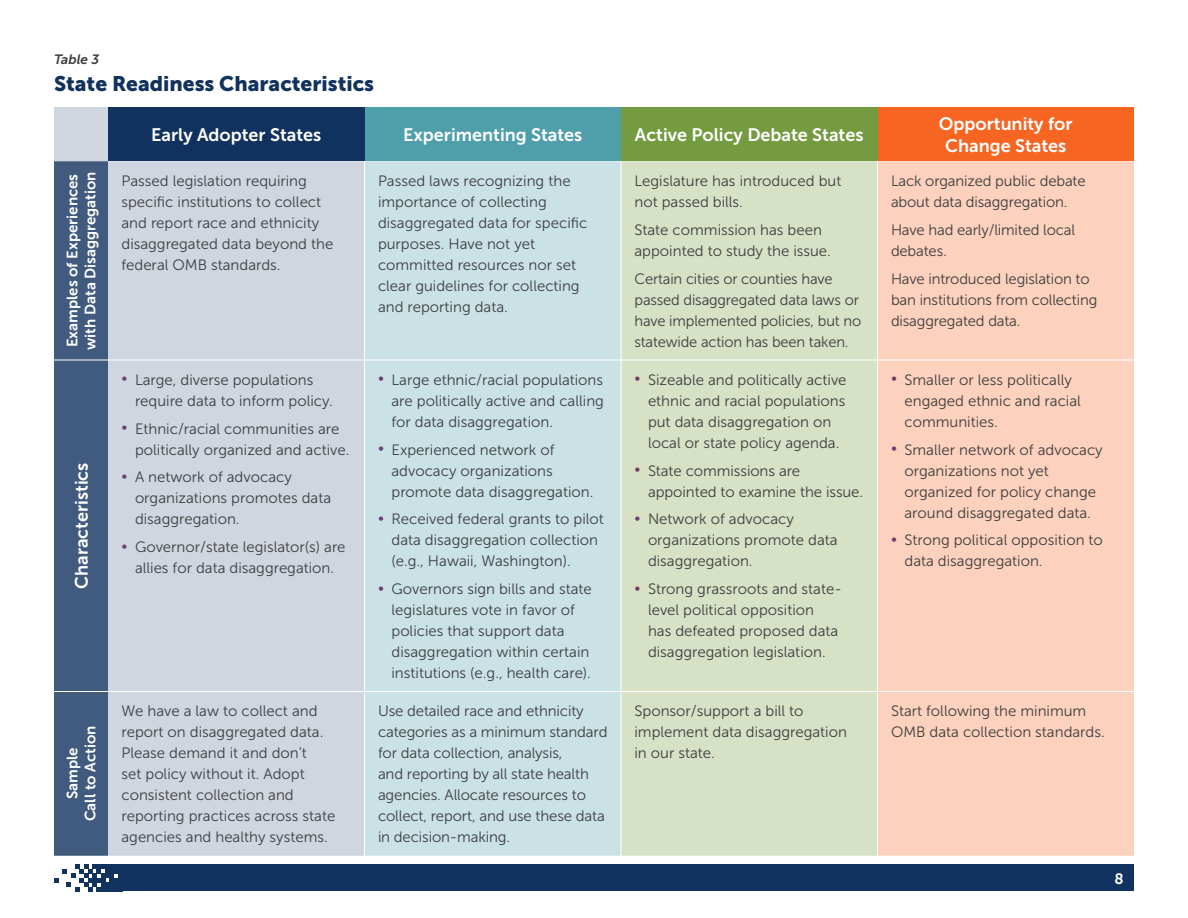
<style>
.page{position:relative;width:1188px;height:918px;background:#fff}
.page>*{position:absolute;margin:0;border:0;box-sizing:border-box;transform-origin:0 0}
.Sidebar_Title{font:21px "Museo Sans 900";color:#11325e}
.Box_Title{font:18px/22.5px "Museo Sans 700";color:#fff;text-align:center}
.Sidebar_Copy{font:15px/21px "Museo Sans 300";color:#3e3e3f}
.Box_Title-2{font:15px/18px "Museo Sans 700";color:#fff}
.t1{font:italic 13.5px "Museo Sans 700";color:#3e3e3f}
.s1{color:#6d3d71}
</style>
<div class="page">
<div style="left:122px;top:864px;width:1012px;height:27px;background:#11325e"></div>
<svg style="left:54px;top:864px;width:68px;height:27px"></svg>
<div style="left:878px;top:107px;width:256px;height:54px;background:#f66522"></div>
<div style="left:364px;top:107px;width:257px;height:54px;background:#4f9fab"></div>
<div style="left:108px;top:107px;width:256px;height:54px;background:#11325e"></div>
<div style="left:621px;top:107px;width:257px;height:54px;background:#759b41"></div>
<div style="left:54px;top:161px;width:54px;height:695px;background:#415b7e"></div>
<div style="left:108px;top:161px;width:256px;height:695px;background:#cfd6df"></div>
<div style="left:365px;top:161px;width:256px;height:695px;background:#cae2e6"></div>
<div style="left:622px;top:161px;width:255px;height:695px;background:#d6e1c6"></div>
<div style="left:878px;top:161px;width:256px;height:695px;background:#fcd1bd"></div>
<hr style="left:54px;top:360px;width:54px;height:1px;background:#fff">
<hr style="left:108px;top:360px;width:256px;height:1px;background:#fff">
<hr style="left:364px;top:360px;width:257px;height:1px;background:#fff">
<hr style="left:621px;top:360px;width:257px;height:1px;background:#fff">
<hr style="left:878px;top:360px;width:256px;height:1px;background:#fff">
<hr style="left:54px;top:691px;width:54px;height:1px;background:#fff">
<hr style="left:108px;top:691px;width:256px;height:1px;background:#fff">
<hr style="left:364px;top:691px;width:257px;height:1px;background:#fff">
<hr style="left:621px;top:691px;width:257px;height:1px;background:#fff">
<hr style="left:878px;top:691px;width:256px;height:1px;background:#fff">
<div style="left:54px;top:107px;width:54px;height:54px;background:#cfd6df"></div>
<p class="t1" style="left:54px;top:52px;width:47px">Table 3</p>
<p class="Sidebar_Title" style="left:54px;top:72px;width:322px">State Readiness Characteristics</p>
<p class="Box_Title" style="left:151px;top:124px;width:172px">Early Adopter States</p>
<p class="Box_Title" style="left:403px;top:124px;width:181px">Experimenting States</p>
<p class="Box_Title" style="left:635px;top:124px;width:230px">Active Policy Debate States</p>
<p class="Box_Title-2" style="left:63px;top:350px;width:180px;rotate:-90deg">Examples of Experiences with Data Disaggregation</p>
<p class="Sidebar_Copy" style="left:122px;top:170px;width:213px">Passed legislation requiring specific institutions to collect and report race and ethnicity disaggregated data beyond the federal OMB standards.</p>
<p class="Sidebar_Copy" style="left:378px;top:170px;width:211px">Passed laws recognizing the importance of collecting disaggregated data for specific purposes. Have not yet committed resources nor set clear guidelines for collecting and reporting data.</p>
<p class="Sidebar_Copy" style="left:634px;top:170px;width:208px">Legislature has introduced but not passed bills.</p>
<p class="Sidebar_Copy" style="left:634px;top:219px;width:198px">State commission has been appointed to study the issue.</p>
<p class="Sidebar_Copy" style="left:634px;top:268px;width:228px">Certain cities or counties have passed disaggregated data laws or have implemented policies, but no statewide action has been taken.</p>
<p class="Box_Title" style="left:70px;top:589px;width:128px;rotate:-90deg">Characteristics</p>
<p class="Sidebar_Copy" style="left:135px;top:369px;width:200px;text-indent:-14px"><span class="s1">•</span> Large, diverse populations require data to inform policy.</p>
<p class="Sidebar_Copy" style="left:135px;top:418px;width:216px;text-indent:-14px"><span class="s1">•</span> Ethnic/racial communities are politically organized and active.</p>
<p class="Sidebar_Copy" style="left:135px;top:467px;width:198px;text-indent:-14px"><span class="s1">•</span> A network of advocacy organizations promotes data disaggregation.</p>
<p class="Sidebar_Copy" style="left:122px;top:536px;width:226px;text-align:center"><span class="s1">•</span> Governor/state legislator(s) are allies for data disaggregation.</p>
<p class="Sidebar_Copy" style="left:392px;top:369px;width:214px;text-align:justify;text-indent:-14px"><span class="s1">•</span> Large ethnic/racial populations are politically active and calling for data disaggregation.</p>
<p class="Sidebar_Copy" style="left:392px;top:439px;width:203px;text-indent:-14px"><span class="s1">•</span> Experienced network of advocacy organizations promote data disaggregation.</p>
<p class="Sidebar_Copy" style="left:392px;top:509px;width:214px;text-indent:-14px"><span class="s1">•</span> Received federal grants to pilot data disaggregation collection (e.g., Hawaii, Washington).</p>
<p class="Sidebar_Copy" style="left:392px;top:578px;width:202px;text-indent:-14px"><span class="s1">•</span> Governors sign bills and state legislatures vote in favor of policies that support data disaggregation within certain institutions (e.g., health care).</p>
<p class="Sidebar_Copy" style="left:648px;top:369px;width:200px;text-indent:-14px"><span class="s1">•</span> Sizeable and politically active ethnic and racial populations put data disaggregation on local or state policy agenda.</p>
<p class="Sidebar_Copy" style="left:648px;top:460px;width:217px;text-indent:-14px"><span class="s1">•</span> State commissions are appointed to examine the issue.</p>
<p class="Sidebar_Copy" style="left:648px;top:509px;width:191px;text-indent:-14px"><span class="s1">•</span> Network of advocacy organizations promote data disaggregation.</p>
<p class="Sidebar_Copy" style="left:648px;top:578px;width:195px;text-indent:-14px"><span class="s1">•</span> Strong grassroots and state&shy;level political opposition<br>has defeated proposed data disaggregation legislation.</p>
<p class="Box_Title" style="left:939px;top:112px;width:135px">Opportunity for<br>Change States</p>
<p class="Sidebar_Copy" style="left:891px;top:170px;width:196px">Lack organized public debate about data disaggregation.</p>
<p class="Sidebar_Copy" style="left:891px;top:219px;width:186px">Have had early/limited local debates.</p>
<p class="Sidebar_Copy" style="left:891px;top:268px;width:208px">Have introduced legislation to ban institutions from collecting disaggregated data.</p>
<p class="Sidebar_Copy" style="left:904px;top:369px;width:178px;text-indent:-14px"><span class="s1">•</span> Smaller or less politically engaged ethnic and racial communities.</p>
<p class="Sidebar_Copy" style="left:904px;top:439px;width:200px;text-indent:-14px"><span class="s1">•</span> Smaller network of advocacy organizations not yet organized for policy change around disaggregated data.</p>
<p class="Sidebar_Copy" style="left:904px;top:530px;width:200px;text-indent:-14px"><span class="s1">•</span> Strong political opposition to data disaggregation.</p>
<p class="Box_Title-2" style="left:63px;top:821px;width:97px;text-align:center;rotate:-90deg">Sample<br>Call to Action</p>
<p class="Sidebar_Copy" style="left:122px;top:701px;width:215px">We have a law to collect and report on disaggregated data.<br>Please demand it and don’t<br>set policy without it. Adopt consistent collection and reporting practices across state agencies and healthy systems.</p>
<p class="Sidebar_Copy" style="left:378px;top:701px;width:231px">Use detailed race and ethnicity categories as a minimum standard for data collection, analysis,<br>and reporting by all state health agencies. Allocate resources to collect, report, and use these data in decision-making.</p>
<p class="Sidebar_Copy" style="left:634px;top:701px;width:214px">Sponsor/support a bill to implement data disaggregation in our state.</p>
<p class="Sidebar_Copy" style="left:891px;top:701px;width:215px">Start following the minimum<br>OMB data collection standards.</p>
<p class="Box_Title-2" style="left:1114px;top:870px;width:11px">8</p>
</div>
